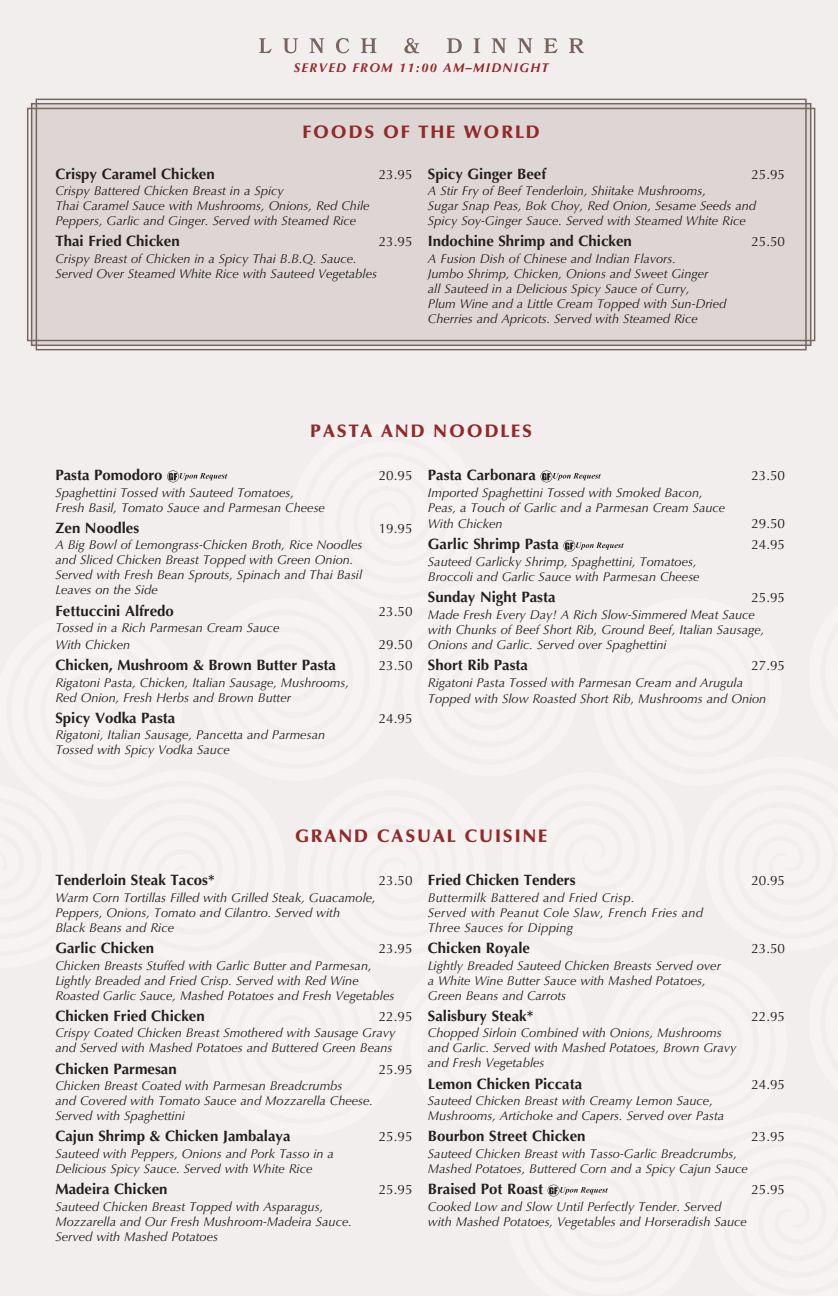
<style>
.page{position:relative;width:838px;height:1296px;background:#fff}
.page>*{position:absolute;margin:0;border:0;box-sizing:border-box;transform-origin:0 0}
.Subhead_1{font:900 18px "Optima LT Pro";letter-spacing:.1em;color:#922929}
.Dish_item{font:700 15px "Optima LT Pro";color:#231f20}
.Description{font:700 15px "Optima LT Pro";color:#231f20}
.Dish_item-2{font:13.5px "Optima LT Pro";color:#231f20}
.Description-2{font:13.5px "Optima LT Pro";color:#231f20}
.Description-3{font:italic 12.75px/15px "Optima LT Pro";color:#231f20}
.Description-4{font:italic 12.75px/15px "Optima LT Pro";letter-spacing:.02em;color:#231f20}
.Dish_item-3{font:italic 12.75px/15px "Optima LT Pro";color:#231f20}
.Description-5{font:italic 700 12.75px "Optima LT Pro";letter-spacing:.1em;color:#922929}
</style>
<div class="page">
<div style="left:0;top:0;width:837px;height:1295px;background:#f3eeee"></div>
<svg style="left:547px;top:1184px;width:60px;height:12px"></svg>
<div style="left:31px;top:103px;width:780px;height:243px;background:#ddd6d5;border:2px solid #766662"></div>
<div style="left:27px;top:108px;width:788px;height:233px;border:2px solid #766662"></div>
<div style="left:36px;top:99px;width:770px;height:251px;border:2px solid #766662"></div>
<svg style="left:167px;top:470px;width:60px;height:12px"></svg>
<svg style="left:540px;top:470px;width:60px;height:12px"></svg>
<svg style="left:563px;top:540px;width:60px;height:11px"></svg>
<svg style="left:259px;top:38px;width:325px;height:15px"></svg>
<p class="Description-5" style="left:294px;top:59px;width:256px">SERVED FROM 11:00 AM–MIDNIGHT</p>
<p class="Subhead_1" style="left:302px;top:120px;width:239px">FOODS OF THE WORLD</p>
<p class="Dish_item" style="left:55px;top:164px;width:161px">Crispy Caramel Chicken</p>
<p class="Dish_item-2" style="left:379px;top:165px;width:35px">23.95</p>
<p class="Description-3" style="left:55px;top:183px;width:316px">Crispy Battered Chicken Breast in a Spicy<br>Thai Caramel Sauce with Mushrooms, Onions, Red Chile<br>Peppers, Garlic and Ginger. Served with Steamed Rice</p>
<p class="Dish_item" style="left:55px;top:232px;width:126px">Thai Fried Chicken</p>
<p class="Dish_item-2" style="left:379px;top:233px;width:35px">23.95</p>
<p class="Description-3" style="left:55px;top:251px;width:323px">Crispy Breast of Chicken in a Spicy Thai B.B.Q. Sauce.<br>Served Over Steamed White Rice with Sauteed Vegetables</p>
<p class="Dish_item" style="left:428px;top:164px;width:120px">Spicy Ginger Beef</p>
<p class="Dish_item-2" style="left:751px;top:165px;width:35px">25.95</p>
<p class="Description-3" style="left:428px;top:183px;width:330px">A Stir Fry of Beef Tenderloin, Shiitake Mushrooms,<br>Sugar Snap Peas, Bok Choy, Red Onion, Sesame Seeds and<br>Spicy Soy-Ginger Sauce. Served with Steamed White Rice</p>
<p class="Dish_item" style="left:428px;top:232px;width:205px">Indochine Shrimp and Chicken</p>
<p class="Dish_item-2" style="left:751px;top:233px;width:35px">25.50</p>
<p class="Description-3" style="left:428px;top:251px;width:300px">A Fusion Dish of Chinese and Indian Flavors.<br>Jumbo Shrimp, Chicken, Onions and Sweet Ginger<br>all Sauteed in a Delicious Spicy Sauce of Curry,<br>Plum Wine and a Little Cream Topped with Sun-Dried Cherries and Apricots. Served with Steamed Rice</p>
<p class="Subhead_1" style="left:310px;top:420px;width:223px">PASTA AND NOODLES</p>
<p class="Dish_item" style="left:55px;top:465px;width:109px">Pasta Pomodoro</p>
<p class="Dish_item-2" style="left:379px;top:467px;width:35px">20.95</p>
<p class="Description-3" style="left:55px;top:485px;width:271px">Spaghettini Tossed with Sauteed Tomatoes,<br>Fresh Basil, Tomato Sauce and Parmesan Cheese</p>
<p class="Dish_item" style="left:55px;top:518px;width:85px">Zen Noodles</p>
<p class="Dish_item-2" style="left:379px;top:519px;width:35px">19.95</p>
<p class="Description-3" style="left:55px;top:537px;width:308px">A Big Bowl of Lemongrass-Chicken Broth, Rice Noodles and Sliced Chicken Breast Topped with Green Onion.<br>Served with Fresh Bean Sprouts, Spinach and Thai Basil Leaves on the Side</p>
<p class="Dish_item" style="left:55px;top:600px;width:120px">Fettuccini Alfredo</p>
<p class="Dish_item-2" style="left:379px;top:602px;width:35px">23.50</p>
<p class="Description-3" style="left:55px;top:620px;width:225px">Tossed in a Rich Parmesan Cream Sauce</p>
<p class="Description-3" style="left:55px;top:637px;width:76px">With Chicken</p>
<p class="Description-2" style="left:379px;top:635px;width:35px">29.50</p>
<p class="Dish_item" style="left:55px;top:655px;width:282px">Chicken, Mushroom &amp; Brown Butter Pasta</p>
<p class="Dish_item-2" style="left:379px;top:656px;width:35px">23.50</p>
<p class="Dish_item-3" style="left:55px;top:674px;width:295px">Rigatoni Pasta, Chicken, Italian Sausage, Mushrooms,<br>Red Onion, Fresh Herbs and Brown Butter</p>
<p class="Dish_item" style="left:55px;top:708px;width:122px">Spicy Vodka Pasta</p>
<p class="Dish_item-2" style="left:379px;top:709px;width:35px">24.95</p>
<p class="Description-3" style="left:55px;top:727px;width:271px">Rigatoni, Italian Sausage, Pancetta and Parmesan<br>Tossed with Spicy Vodka Sauce</p>
<p class="Description" style="left:428px;top:465px;width:109px">Pasta Carbonara</p>
<p class="Description-2" style="left:751px;top:467px;width:35px">23.50</p>
<p class="Description-3" style="left:428px;top:485px;width:299px">Imported Spaghettini Tossed with Smoked Bacon,<br>Peas, a Touch of Garlic and a Parmesan Cream Sauce</p>
<p class="Description-3" style="left:428px;top:516px;width:76px">With Chicken</p>
<p class="Description-2" style="left:751px;top:515px;width:35px">29.50</p>
<p class="Dish_item" style="left:428px;top:534px;width:132px">Garlic Shrimp Pasta</p>
<p class="Dish_item-2" style="left:751px;top:536px;width:35px">24.95</p>
<p class="Description-3" style="left:428px;top:554px;width:273px">Sauteed Garlicky Shrimp, Spaghettini, Tomatoes,<br>Broccoli and Garlic Sauce with Parmesan Cheese</p>
<p class="Dish_item" style="left:428px;top:587px;width:129px">Sunday Night Pasta</p>
<p class="Dish_item-2" style="left:751px;top:589px;width:35px">25.95</p>
<p class="Description-3" style="left:428px;top:607px;width:338px">Made Fresh Every Day! A Rich Slow-Simmered Meat Sauce with Chunks of Beef Short Rib, Ground Beef, Italian Sausage,<br>Onions and Garlic. Served over Spaghettini</p>
<p class="Dish_item" style="left:428px;top:655px;width:102px">Short Rib Pasta</p>
<p class="Dish_item-2" style="left:751px;top:656px;width:35px">27.95</p>
<p class="Description-3" style="left:428px;top:674px;width:316px">Rigatoni Pasta Tossed with Parmesan Cream and Arugula</p>
<p class="Description-3" style="left:428px;top:691px;width:340px">Topped with Slow Roasted Short Rib, Mushrooms and Onion</p>
<p class="Subhead_1" style="left:295px;top:824px;width:254px">GRAND CASUAL CUISINE</p>
<p class="Dish_item" style="left:55px;top:870px;width:161px">Tenderloin Steak Tacos*</p>
<p class="Dish_item-2" style="left:379px;top:871px;width:35px">23.50</p>
<p class="Description-3" style="left:55px;top:889px;width:322px">Warm Corn Tortillas Filled with Grilled Steak, Guacamole,<br>Peppers, Onions, Tomato and Cilantro. Served with<br>Black Beans and Rice</p>
<p class="Dish_item" style="left:55px;top:938px;width:100px">Garlic Chicken</p>
<p class="Dish_item-2" style="left:379px;top:939px;width:35px">23.95</p>
<p class="Description-3" style="left:55px;top:957px;width:340px">Chicken Breasts Stuffed with Garlic Butter and Parmesan,<br>Lightly Breaded and Fried Crisp. Served with Red Wine<br>Roasted Garlic Sauce, Mashed Potatoes and Fresh Vegetables</p>
<p class="Dish_item" style="left:55px;top:1005px;width:151px">Chicken Fried Chicken</p>
<p class="Dish_item-2" style="left:379px;top:1007px;width:35px">22.95</p>
<p class="Description-3" style="left:55px;top:1025px;width:341px">Crispy Coated Chicken Breast Smothered with Sausage Gravy and Served with Mashed Potatoes and Buttered Green Beans</p>
<p class="Dish_item" style="left:55px;top:1058px;width:123px">Chicken Parmesan</p>
<p class="Dish_item-2" style="left:379px;top:1060px;width:35px">25.95</p>
<p class="Description-3" style="left:55px;top:1078px;width:319px">Chicken Breast Coated with Parmesan Breadcrumbs<br>and Covered with Tomato Sauce and Mozzarella Cheese.<br>Served with Spaghettini</p>
<p class="Dish_item" style="left:55px;top:1126px;width:237px">Cajun Shrimp &amp; Chicken Jambalaya</p>
<p class="Dish_item-2" style="left:379px;top:1127px;width:35px">25.95</p>
<p class="Description-3" style="left:55px;top:1145px;width:280px">Sauteed with Peppers, Onions and Pork Tasso in a<br>Delicious Spicy Sauce. Served with White Rice</p>
<p class="Dish_item" style="left:55px;top:1179px;width:114px">Madeira Chicken</p>
<p class="Dish_item-2" style="left:379px;top:1180px;width:35px">25.95</p>
<p class="Description-3" style="left:55px;top:1198px;width:298px">Sauteed Chicken Breast Topped with Asparagus,<br>Mozzarella and Our Fresh Mushroom-Madeira Sauce.<br>Served with Mashed Potatoes</p>
<p class="Dish_item" style="left:428px;top:870px;width:149px">Fried Chicken Tenders</p>
<p class="Dish_item-2" style="left:751px;top:871px;width:35px">20.95</p>
<p class="Description-4" style="left:428px;top:889px;width:277px">Buttermilk Battered and Fried Crisp.<br>Served with Peanut Cole Slaw, French Fries and<br>Three Sauces for Dipping</p>
<p class="Dish_item" style="left:428px;top:938px;width:104px">Chicken Royale</p>
<p class="Dish_item-2" style="left:751px;top:939px;width:35px">23.50</p>
<p class="Description-3" style="left:428px;top:957px;width:294px">Lightly Breaded Sauteed Chicken Breasts Served over a White Wine Butter Sauce with Mashed Potatoes,<br>Green Beans and Carrots</p>
<p class="Dish_item" style="left:428px;top:1005px;width:107px">Salisbury Steak*</p>
<p class="Dish_item-2" style="left:751px;top:1007px;width:35px">22.95</p>
<p class="Description-3" style="left:428px;top:1025px;width:310px">Chopped Sirloin Combined with Onions, Mushrooms and Garlic. Served with Mashed Potatoes, Brown Gravy and Fresh Vegetables</p>
<p class="Dish_item" style="left:428px;top:1073px;width:156px">Lemon Chicken Piccata</p>
<p class="Dish_item-2" style="left:751px;top:1075px;width:35px">24.95</p>
<p class="Description-3" style="left:428px;top:1093px;width:298px">Sauteed Chicken Breast with Creamy Lemon Sauce,<br>Mushrooms, Artichoke and Capers. Served over Pasta</p>
<p class="Dish_item" style="left:428px;top:1126px;width:159px">Bourbon Street Chicken</p>
<p class="Dish_item-2" style="left:751px;top:1127px;width:35px">23.95</p>
<p class="Description-3" style="left:428px;top:1145px;width:321px">Sauteed Chicken Breast with Tasso-Garlic Breadcrumbs,<br>Mashed Potatoes, Buttered Corn and a Spicy Cajun Sauce</p>
<p class="Dish_item" style="left:428px;top:1179px;width:117px">Braised Pot Roast</p>
<p class="Dish_item-2" style="left:751px;top:1180px;width:35px">25.95</p>
<p class="Description-3" style="left:428px;top:1198px;width:320px">Cooked Low and Slow Until Perfectly Tender. Served with Mashed Potatoes, Vegetables and Horseradish Sauce</p>
</div>
